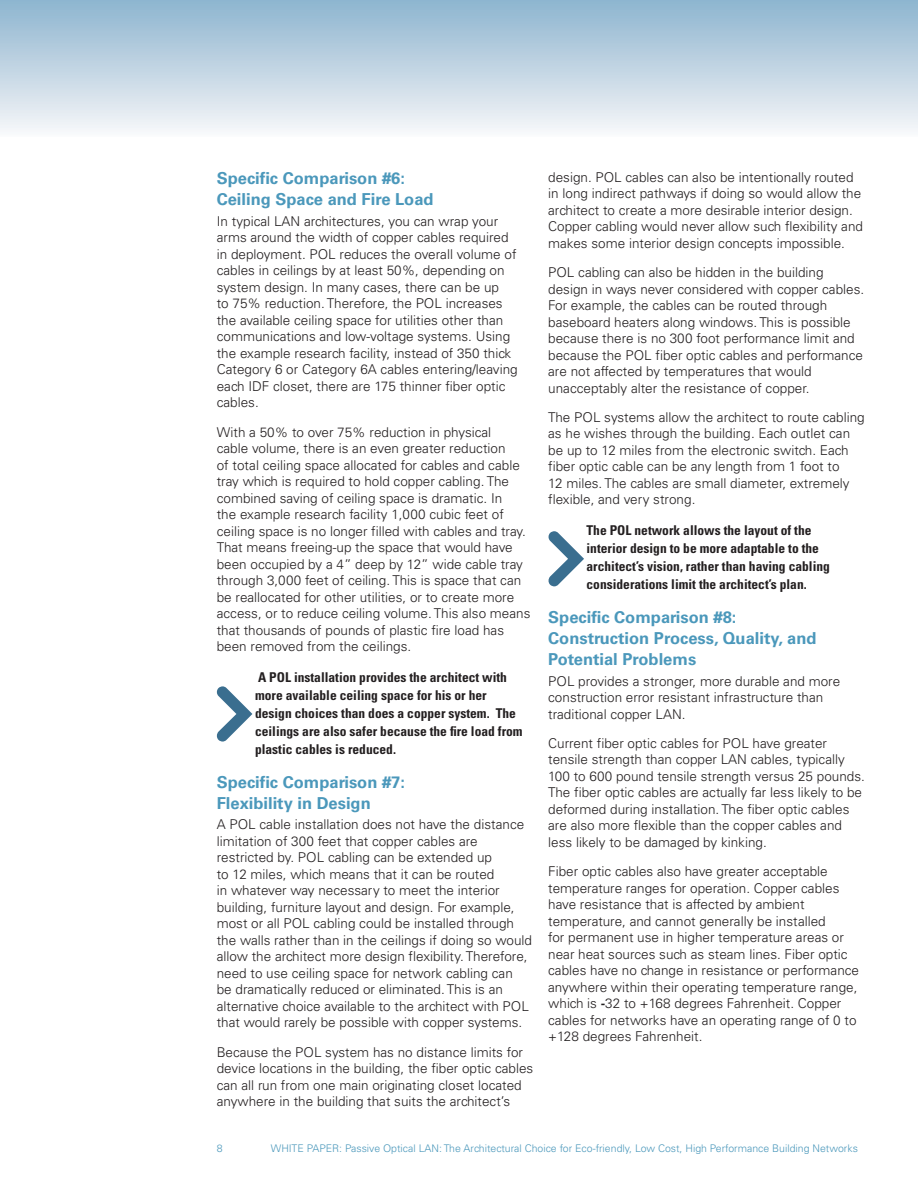
<style>
.page{position:relative;width:918px;height:1188px;background:#fff}
.page>*{position:absolute;margin:0;border:0;box-sizing:border-box;transform-origin:0 0}
.t1{font:700 16.5px/21px "Univers";color:#4b98bb}
.t2{font:300 13.5px/16.5px "Univers";color:#231f20}
.t3{font:700 condensed 13.5px/18px "Univers LT Std";color:#231f20}
.t4{font:300 10.5px "Univers";color:#4b98bb}
.s1{font-weight:700}
</style>
<div class="page">
<div style="left:0;top:0;width:918px;height:136px;background:linear-gradient(to bottom,#8db4ce,#f7f7f9)"></div>
<svg style="left:216px;top:686px;width:36px;height:56px"></svg>
<svg style="left:548px;top:531px;width:36px;height:55px"></svg>
<p class="t1" style="left:217px;top:169px;width:218px">Specific Comparison #6:<br>Ceiling Space and Fire Load</p>
<p class="t2" style="left:217px;top:214px;width:302px">In typical LAN architectures, you can wrap your arms around the width of copper cables required in deployment. POL reduces the overall volume of cables in ceilings by at least 50%, depending on system design. In many cases, there can be up<br>to 75% reduction. Therefore, the POL increases the available ceiling space for utilities other than communications and low-voltage systems. Using the example research facility, instead of 350 thick Category 6 or Category 6A cables entering/leaving each IDF closet, there are 175 thinner fiber optic cables.</p>
<p class="t2" style="left:217px;top:425px;width:315px">With a 50% to over 75% reduction in physical<br>cable volume, there is an even greater reduction<br>of total ceiling space allocated for cables and cable tray which is required to hold copper cabling. The combined saving of ceiling space is dramatic. In<br>the example research facility 1,000 cubic feet of ceiling space is no longer filled with cables and tray.<br>That means freeing-up the space that would have been occupied by a 4” deep by 12” wide cable tray through 3,000 feet of ceiling. This is space that can be reallocated for other utilities, or to create more access, or to reduce ceiling volume. This also means that thousands of pounds of plastic fire load has been removed from the ceilings.</p>
<p class="t3" style="left:255px;top:669px;width:269px">A POL installation provides the architect with more available ceiling space for his or her design choices than does a copper system. The ceilings are also safer because the fire load from plastic cables is reduced.</p>
<p class="t1" style="left:217px;top:773px;width:190px">Specific Comparison #7:<br>Flexibility in Design</p>
<p class="t2" style="left:217px;top:818px;width:317px">A POL cable installation does not have the distance limitation of 300 feet that copper cables are restricted by. POL cabling can be extended up<br>to 12 miles, which means that it can be routed<br>in whatever way necessary to meet the interior building, furniture layout and design. For example, most or all POL cabling could be installed through the walls rather than in the ceilings if doing so would allow the architect more design flexibility. Therefore, need to use ceiling space for network cabling can<br>be dramatically reduced or eliminated. This is an alternative choice available to the architect with POL that would rarely be possible with copper systems.</p>
<p class="t2" style="left:217px;top:1045px;width:318px">Because the POL system has no distance limits for device locations in the building, the fiber optic cables can all run from one main originating closet located anywhere in the building that suits the architect’s</p>
<p class="t2" style="left:548px;top:170px;width:316px">design. POL cables can also be intentionally routed in long indirect pathways if doing so would allow the architect to create a more desirable interior design.<br>Copper cabling would never allow such flexibility and makes some interior design concepts impossible.</p>
<p class="t2" style="left:548px;top:265px;width:318px">POL cabling can also be hidden in the building design in ways never considered with copper cables.<br>For example, the cables can be routed through baseboard heaters along windows. This is possible because there is no 300 foot performance limit and because the POL fiber optic cables and performance are not affected by temperatures that would unacceptably alter the resistance of copper.</p>
<p class="t2" style="left:548px;top:410px;width:318px">The POL systems allow the architect to route cabling as he wishes through the building. Each outlet can be up to 12 miles from the electronic switch. Each fiber optic cable can be any length from 1 foot to<br>12 miles. The cables are small diameter, extremely flexible, and very strong.</p>
<p class="t3" style="left:587px;top:522px;width:245px">The POL network allows the layout of the interior design to be more adaptable to the architect’s vision, rather than having cabling considerations limit the architect’s plan.</p>
<p class="t1" style="left:548px;top:608px;width:270px">Specific Comparison #8:<br>Construction Process, Quality, and<br>Potential Problems</p>
<p class="t2" style="left:548px;top:674px;width:294px">POL provides a stronger, more durable and more construction error resistant infrastructure than traditional copper LAN.</p>
<p class="t2" style="left:548px;top:736px;width:318px">Current fiber optic cables for POL have greater tensile strength than copper LAN cables, typically 100 to 600 pound tensile strength versus 25 pounds.<br>The fiber optic cables are actually far less likely to be deformed during installation. The fiber optic cables are also more flexible than the copper cables and less likely to be damaged by kinking.</p>
<p class="t2" style="left:548px;top:864px;width:312px">Fiber optic cables also have greater acceptable temperature ranges for operation. Copper cables have resistance that is affected by ambient temperature, and cannot generally be installed<br>for permanent use in higher temperature areas or near heat sources such as steam lines. Fiber optic cables have no change in resistance or performance anywhere within their operating temperature range, which is <span class="s1">-</span>32 to +168 degrees Fahrenheit. Copper cables for networks have an operating range of 0 to +128 degrees Fahrenheit.</p>
<p class="t4" style="left:217px;top:1145px;width:7px">8</p>
<p class="t4" style="left:271px;top:1145px;width:589px">WHITE PAPER: Passive Optical LAN: The Architectural Choice for Eco-friendly, Low Cost, High Performance Building Networks</p>
</div>
